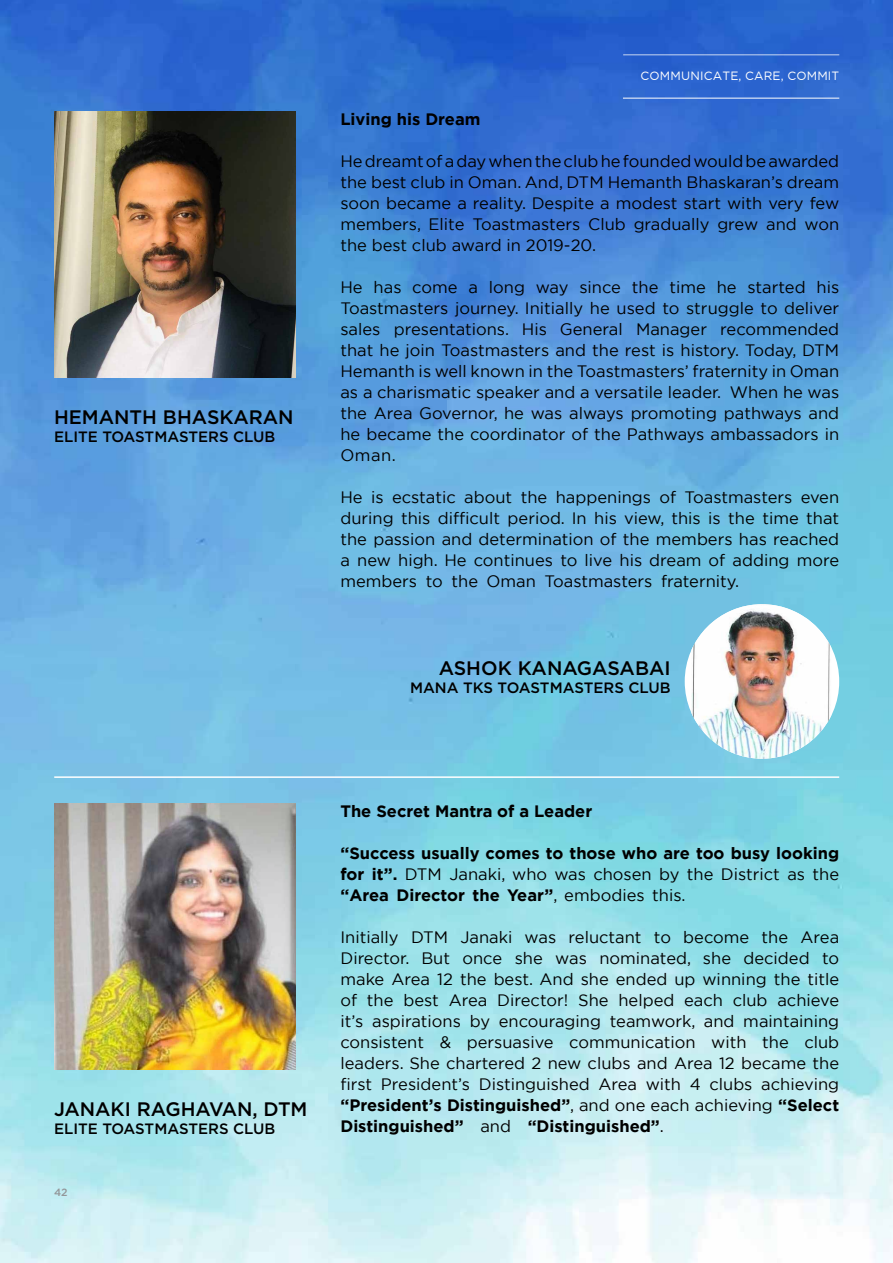
<style>
.page{position:relative;width:893px;height:1263px;background:#fff}
.page>*{position:absolute;margin:0;border:0;box-sizing:border-box;transform-origin:0 0}
.t1{font:500 19.5px "Gotham";color:#000}
.t2{font:16.5px/21px "Gotham";color:#000;text-align:justify}
.t3{font:700 16.5px/21px "Gotham";color:#000;text-align:justify}
.t4{font:500 15px "Gotham";color:#000}
.t5{font:12px "Gotham";letter-spacing:.015em;color:#fff}
.t6{font:500 10.5px "Gotham";color:#939598}
.s1{font-weight:400}
.s2{font-weight:700}
</style>
<div class="page">
<img style="left:0;top:0;width:893px;height:1263px">
<hr style="left:623px;top:98px;width:216px;height:1px;background:#fff">
<hr style="left:623px;top:54px;width:216px;height:2px;background:#fff">
<img style="left:54px;top:112px;width:241px;height:265px">
<div style="left:685px;top:604px;width:154px;height:155px;background:#fff;border-radius:50%"></div>
<img style="left:691px;top:604px;width:140px;height:155px">
<img style="left:54px;top:804px;width:241px;height:265px">
<hr style="left:54px;top:776px;width:785px;height:2px;background:#fff">
<p class="t1" style="left:54px;top:404px;width:241px">HEMANTH BHASKARAN</p>
<p class="t4" style="left:54px;top:427px;width:223px">ELITE TOASTMASTERS CLUB</p>
<p class="t5" style="left:641px;top:70px;width:200px">COMMUNICATE, CARE, COMMIT</p>
<p class="t3" style="left:340px;top:108px;width:142px">Living his Dream</p>
<p class="t2" style="left:340px;top:150px;width:500px">He dreamt of a day when the club he founded would be awarded the best club in Oman. And, DTM Hemanth Bhaskaran’s dream soon became a reality. Despite a modest start with very few members, Elite Toastmasters Club gradually grew and won the best club award in 2019-20.</p>
<p class="t2" style="left:340px;top:276px;width:500px">He has come a long way since the time he started his Toastmasters journey. Initially he used to struggle to deliver sales presentations. His General Manager recommended that he join Toastmasters and the rest is history. Today, DTM Hemanth is well known in the Toastmasters’ fraternity in Oman as a charismatic speaker and a versatile leader. When he was the Area Governor, he was always promoting pathways and he became the coordinator of the Pathways ambassadors in Oman.</p>
<p class="t2" style="left:340px;top:486px;width:500px">He is ecstatic about the happenings of Toastmasters even during this difficult period. In his view, this is the time that the passion and determination of the members has reached a new high. He continues to live his dream of adding more members to the Oman Toastmasters fraternity.</p>
<p class="t1" style="left:439px;top:655px;width:234px">ASHOK KANAGASABAI</p>
<p class="t4" style="left:410px;top:678px;width:262px">MANA TKS TOASTMASTERS CLUB</p>
<p class="t1" style="left:54px;top:1096px;width:255px">JANAKI RAGHAVAN, DTM</p>
<p class="t4" style="left:54px;top:1119px;width:223px">ELITE TOASTMASTERS CLUB</p>
<p class="t6" style="left:54px;top:1185px;width:15px">42</p>
<p class="t3" style="left:340px;top:800px;width:253px">The Secret Mantra of a Leader</p>
<p class="t3" style="left:340px;top:842px;width:500px">“Success usually comes to those who are too busy looking for it”. <span class="s1">DTM Janaki, who was chosen by the District as the </span>“Area Director the Year”<span class="s1">, embodies this.</span></p>
<p class="t2" style="left:340px;top:926px;width:500px">Initially DTM Janaki was reluctant to become the Area Director. But once she was nominated, she decided to make Area 12 the best. And she ended up winning the title of the best Area Director! She helped each club achieve it’s aspirations by encouraging teamwork, and maintaining consistent &amp; persuasive communication with the club leaders. She chartered 2 new clubs and Area 12 became the first President’s Distinguished Area with 4 clubs achieving <span class="s2">“President’s Distinguished”</span>, and one each achieving <span class="s2">“Select Distinguished”</span> and <span class="s2">“Distinguished”</span>.</p>
</div>
